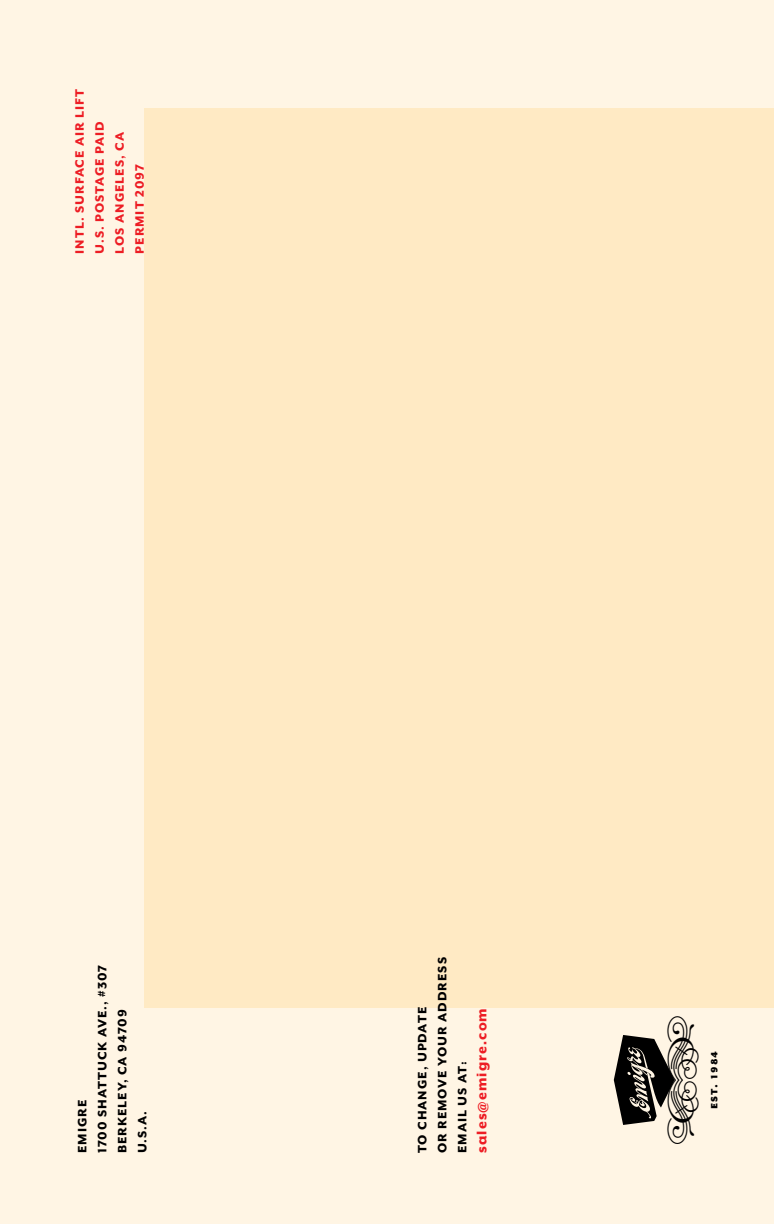
<style>
.page{position:relative;width:774px;height:1224px;background:#fff5e4}
.page>*{position:absolute;margin:0;border:0;box-sizing:border-box;transform-origin:0 0}
.t1{font:39.4px "Dalliance Flourishes";color:#000}
.t2{font:800 16px "Mr Eaves XL Mod OT";letter-spacing:.07em;color:#ed1d24}
.t3{font:800 14.6px "Mr Eaves San OT";letter-spacing:.09em;color:#000}
.t4{font:800 14px/20px "Mr Eaves San OT";letter-spacing:.07em;color:#000}
.t5{font:800 14px/20px "Mr Eaves San OT";letter-spacing:.07em;color:#ed1d24}
</style>
<div class="page">
<div style="left:144px;top:108px;width:630px;height:900px;background:#ffeac4"></div>
<p class="t5" style="left:70px;top:254px;width:166px;rotate:-90deg">INTL. SURFACE AIR LIFT<br>U.S. POSTAGE PAID<br>LOS ANGELES, CA<br>PERMIT 2097</p>
<p class="t4" style="left:73px;top:1153px;width:190px;rotate:-90deg">EMIGRE<br>1700 SHATTUCK AVE., #307<br>BERKELEY, CA 94709<br>U.S.A.</p>
<p class="t4" style="left:413px;top:1153px;width:197px;rotate:-90deg">TO CHANGE, UPDATE<br>OR REMOVE YOUR ADDRESS<br>EMAIL US AT:</p>
<p class="t2" style="left:474px;top:1153px;width:147px;rotate:-90deg">sales@emigre.com</p>
<h1 class="t1" style="left:661px;top:1146px;width:134px;rotate:-90deg"><sup>)</sup>R r</h1>
<p class="t3" style="left:705px;top:1109px;width:60px;rotate:-90deg">EST. 1984</p>
</div>
